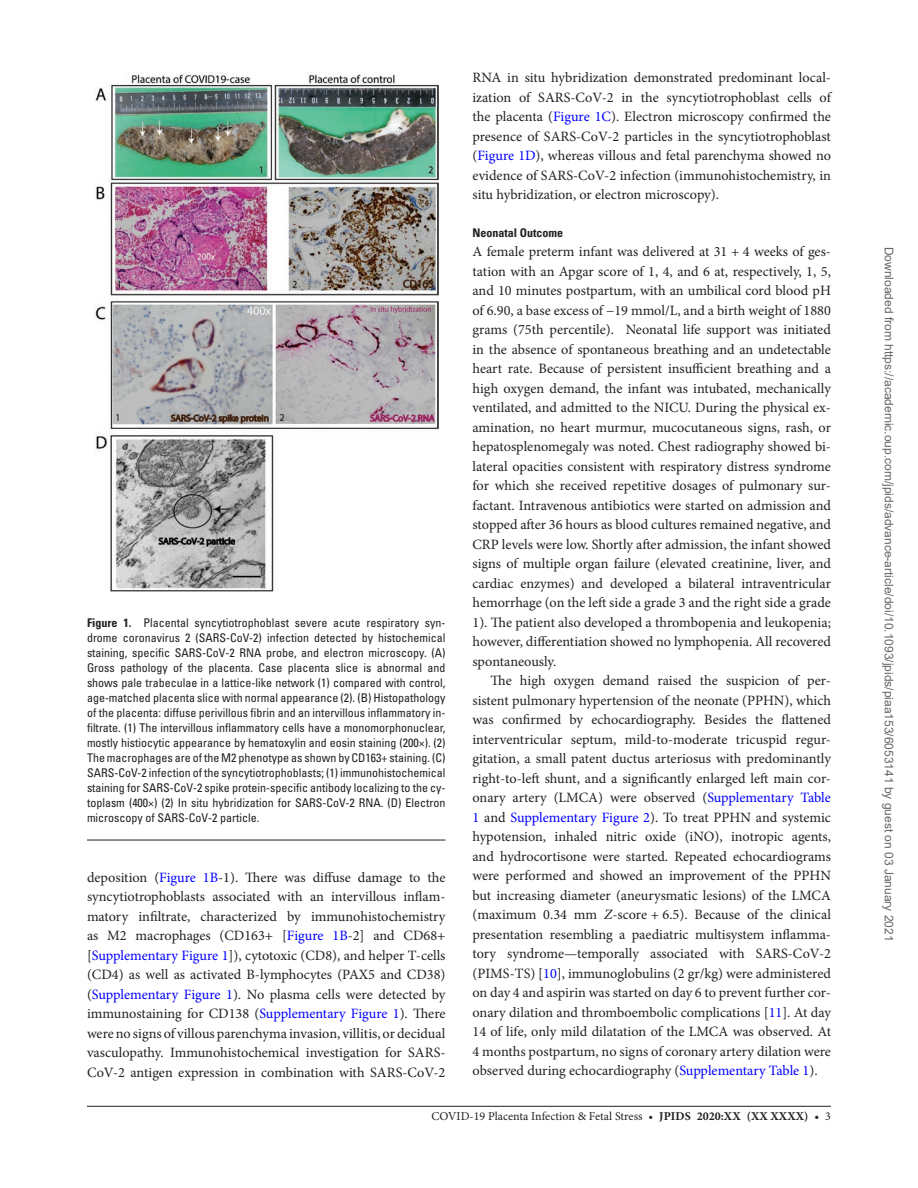
<style>
.page{position:relative;width:918px;height:1188px;background:#fff}
.page>*{position:absolute;margin:0;border:0;box-sizing:border-box;transform-origin:0 0}
.t1{font:14.25px/19.5px "Minion Pro";color:#231f20;text-align:justify}
.t2{font:condensed 12px/15px "Univers LT Std";color:#231f20;text-align:justify}
.t3{font:12px "Arial";color:#666}
.t4{font:12px "Minion Pro";color:#231f20}
.t5{font:700 condensed 12px "Univers LT Std";color:#231f20}
.s1{font-weight:700}
.s2{color:#00f}
.s3{font-style:italic}
</style>
<div class="page">
<hr style="left:87px;top:1106px;width:744px;height:1px;background:#231f20">
<hr style="left:87px;top:840px;width:359px;height:1px;background:#231f20">
<img style="left:94px;top:72px;width:344px;height:519px">
<p class="t2" style="left:87px;top:615px;width:360px"><span class="s1">Figure 1.</span> Placental syncytiotrophoblast severe acute respiratory syn&shy;drome coronavirus 2 (SARS-CoV-2) infection detected by histochemical staining, specific SARS-CoV-2 RNA</p>
<p class="t2" style="left:87px;top:645px;width:360px;text-indent:179px">probe, and electron microscopy. (A)<br>Gross pathology of the placenta. Case placenta slice is abnormal and shows pale trabeculae in a lattice-like network (1) compared with control, age-matched placenta slice with normal appearance (2). (B) Histopathology of the placenta: diffuse perivillous fibrin and an intervillous inflammatory in&shy;filtrate. (1) The intervillous inflammatory cells have a monomorphonuclear, mostly histiocytic appearance by hematoxylin and eosin staining (200×). (2)<br>The macrophages are of the M2 phenotype as shown by CD163+ staining. (C)<br>SARS-CoV-2 infection of the syncytiotrophoblasts; (1) immunohistochemical staining for SARS-CoV-2 spike protein-specific antibody localizing to the cy&shy;toplasm (400×) (2) I n situ hybridization for SARS-CoV-2 RNA</p>
<p class="t2" style="left:381px;top:795px;width:66px">. (D) Electron</p>
<p class="t2" style="left:87px;top:810px;width:174px">microscopy of SARS-CoV-2 particle.</p>
<p class="t1" style="left:87px;top:868px;width:360px">deposition (<span class="s2">Figure 1B</span>-1). There was diffuse damage to the syncytiotrophoblasts associated with an intervillous inflam&shy;matory infiltrate, characterized by immunohistochemistry as M2 macrophages (CD163+ [<span class="s2">Figure 1B</span>-2] and CD68+ [<span class="s2">Supplementary Figure 1</span>]), cytotoxic (CD8), and helper T-cells (CD4) as well as activated B-lymphocytes (PAX5 and CD38) (<span class="s2">Supplementary Figure 1</span>). No plasma cells were detected by immunostaining for CD138 (<span class="s2">Supplementary Figure 1</span>). There were no signs of villous parenchyma invasion, villitis, or decidual vasculopathy. Immunohistochemical investigation for SARS-CoV-2 antigen expression in combination with SARS-CoV-2</p>
<p class="t1" style="left:473px;top:68px;width:360px">RNA in situ hybridization demonstrated predominant local&shy;ization of SARS-CoV-2 in the syncytiotrophoblast cells of the placenta (<span class="s2">Figure 1C</span>). Electron microscopy confirmed the presence of SARS-CoV-2 particles in the syncytiotrophoblast (<span class="s2">Figure 1D</span>), whereas villous and fetal parenchyma showed no evidence of SARS-CoV-2 infection (immunohistochemistry, in situ hybridization, or electron microscopy).</p>
<p class="t5" style="left:473px;top:225px;width:92px">Neonatal Outcome</p>
<p class="t1" style="left:473px;top:242px;width:360px">A female preterm infant was delivered at 31 + 4 weeks of ges&shy;tation with an Apgar score of 1, 4, and 6 at, respectively, 1, 5, and 10 minutes postpartum, with an umbilical cord blood pH of 6.90, a base excess of −19 mmol/L, and a birth weight of 1880 grams (75th percentile). Neonatal life support was initiated in the absence of spontaneous breathing and an undetectable heart rate. Because of persistent insufficient breathing and a high oxygen demand, the infant was intubated, mechanically ventilated, and admitted to the NICU. During the physical ex&shy;amination, no heart murmur, mucocutaneous signs, rash, or hepatosplenomegaly was noted. Chest radiography showed bi&shy;lateral opacities consistent with respiratory distress syndrome for which she received repetitive dosages of pulmonary sur&shy;factant. Intravenous antibiotics were started on admission and stopped after 36 hours as blood cultures remained negative, and CRP levels were low. Shortly after admission, the infant showed signs of multiple organ failure (elevated creatinine, liver, and cardiac enzymes) and developed a bilateral intraventricular hemorrhage (on the left side a grade 3 and the right side a grade 1). The patient also developed a thrombopenia and leukopenia; however, differentiation showed no lymphopenia. All recovered spontaneously.</p>
<p class="t1" style="left:473px;top:671px;width:360px;text-indent:18px">The high oxygen demand raised the suspicion of per&shy;sistent pulmonary hypertension of the neonate (PPHN), which was confirmed by echocardiography. Besides the flattened interventricular septum, mild-to-moderate tricuspid regur&shy;gitation, a small patent ductus arteriosus with predominantly right-to-left shunt, and a significantly enlarged left main cor&shy;onary artery (LMCA) were observed (<span class="s2">Supplementary Table 1</span> and <span class="s2">Supplementary Figure 2</span>). To treat PPHN and systemic hypotension, inhaled nitric oxide (iNO), inotropic agents, and hydrocortisone were started. Repeated echocardiograms were performed and showed an improvement of the PPHN but increasing diameter (aneurysmatic lesions) of the LMCA (maximum 0.34 mm <span class="s3">Z</span>-score + 6.5). Because of the clinical presentation resembling a paediatric multisystem inflamma&shy;tory syndrome—temporally associated with SARS-CoV-2 (PIMS-TS) [<span class="s2">10</span>], immunoglobulins (2 gr/kg) were administered on day 4 and aspirin was started on day 6 to prevent further cor&shy;onary dilation and thromboembolic complications [<span class="s2">11</span>]. At day 14 of life, only mild dilatation of the LMCA was observed. At 4 months postpartum, no signs of coronary artery dilation were observed during echocardiography (<span class="s2">Supplementary Table 1</span>).</p>
<p class="t4" style="left:431px;top:1109px;width:401px">COVID-19 Placenta Infection &amp; Fetal Stress • <span class="s1">jpids 2020:XX (XX XXXX) •</span> 3</p>
<p class="t3" style="left:893px;top:247px;width:696px;rotate:90deg">Downloaded from https://academic.oup.com/jpids/advance-article/doi/10.1093/jpids/piaa153/6053141 by guest on 03 January 2021</p>
</div>
